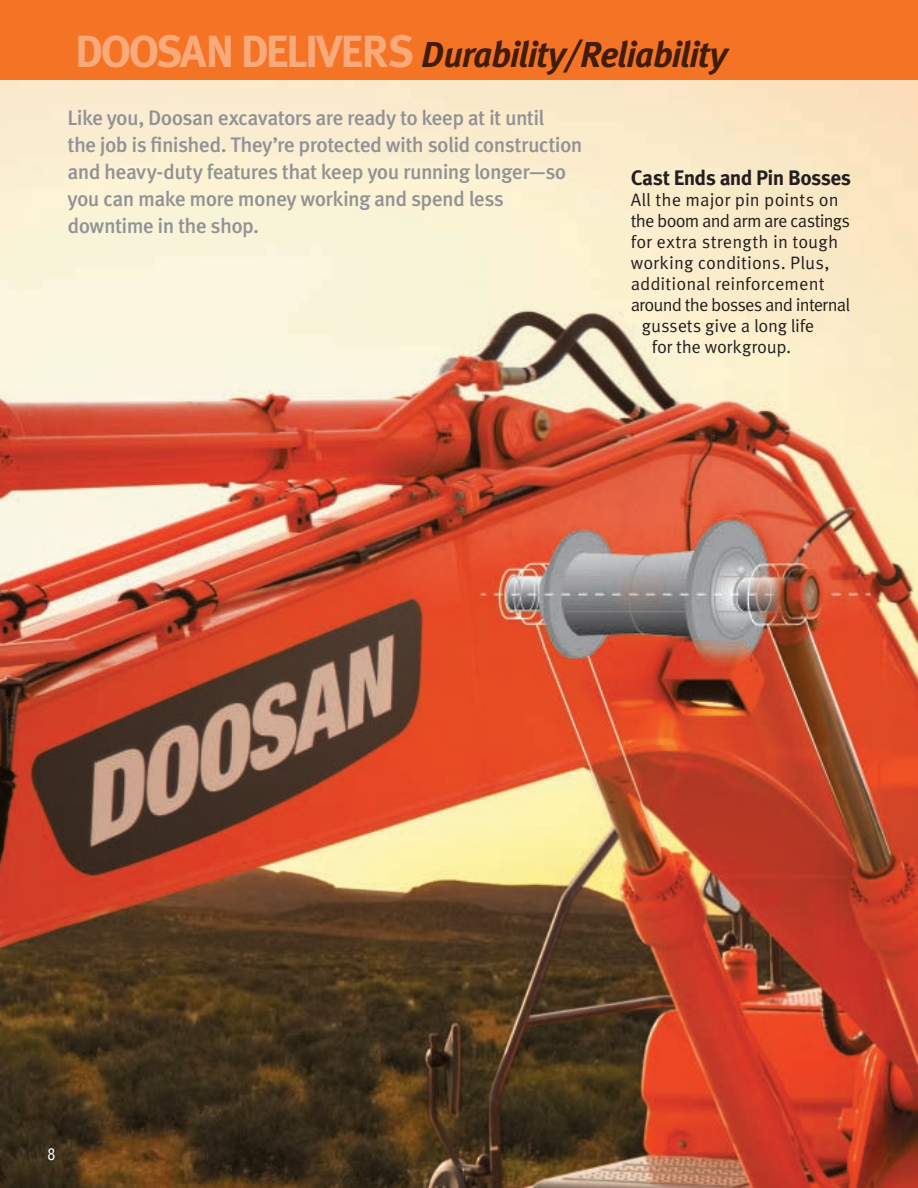
<style>
.page{position:relative;width:918px;height:1188px;background:#fff}
.page>*{position:absolute;margin:0;border:0;box-sizing:border-box;transform-origin:0 0}
.t1{font:italic 700 36px "Meta OT";letter-spacing:-.035em;color:#231f20}
.t2{font:500 21px/27px "Meta OT";letter-spacing:-.03em;color:#919295}
.t3{font:700 21px "Meta OT";letter-spacing:-.035em;color:#231f20}
.t4{font:18px "Meta OT Norm";letter-spacing:-.005em;color:#231f20}
.t5{font:18px "Meta OT Norm";letter-spacing:-.05em;color:#231f20}
.t6{font:18px "Meta OT Norm";letter-spacing:-.04em;color:#231f20}
.t7{font:condensed 15.75px "Helvetica";color:#fff}
.s1{font-style:normal;font-size:45px;color:#fff}
</style>
<div class="page">
<img style="left:0;top:80px;width:918px;height:1108px">
<div style="left:0;top:0;width:918px;height:80px;background:#f47325"></div>
<h1 class="t1" style="left:75px;top:33px;width:654px"><span class="s1">DOOSAN DELIVERS</span> Durability/Reliability</h1>
<p class="t2" style="left:68px;top:105px;width:517px">Like you, Doosan excavators are ready to keep at it until<br>the job is finished. They’re protected with solid construction and heavy-duty features that keep you running longer—so you can make more money working and spend less downtime in the shop.</p>
<p class="t3" style="left:631px;top:165px;width:222px">Cast Ends and Pin Bosses</p>
<p class="t4" style="left:631px;top:190px;width:210px">All the major pin points on</p>
<p class="t6" style="left:631px;top:211px;width:221px">the boom and arm are castings</p>
<p class="t4" style="left:631px;top:232px;width:209px">for extra strength in tough</p>
<p class="t4" style="left:631px;top:253px;width:200px">working conditions. Plus,</p>
<p class="t4" style="left:631px;top:274px;width:195px">additional reinforcement</p>
<p class="t5" style="left:631px;top:295px;width:221px">around the bosses and internal</p>
<p class="t4" style="left:642px;top:316px;width:174px">gussets give a long life</p>
<p class="t4" style="left:652px;top:337px;width:141px">for the workgroup.</p>
<p class="t7" style="left:48px;top:1144px;width:9px">8</p>
</div>
